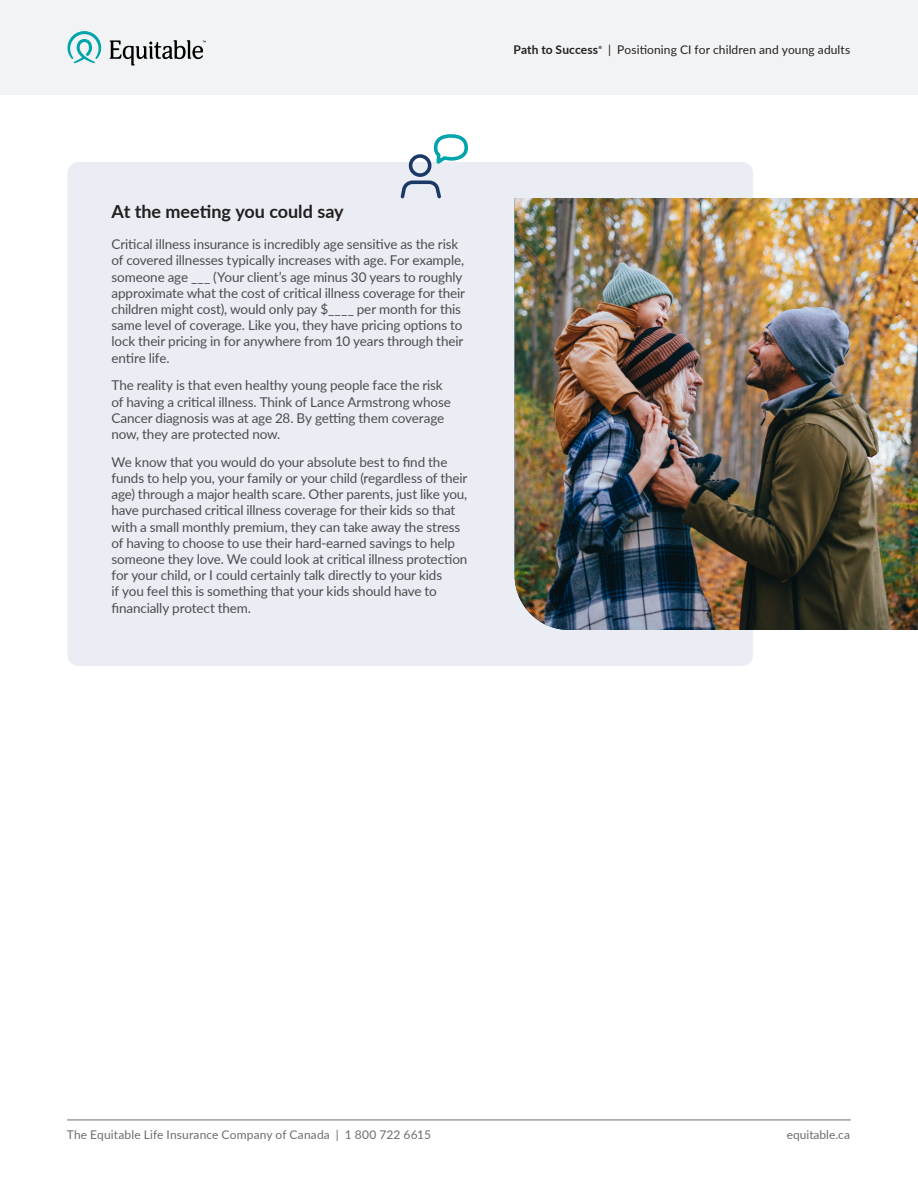
<style>
.page{position:relative;width:918px;height:1188px;background:#fff}
.page>*{position:absolute;margin:0;border:0;box-sizing:border-box;transform-origin:0 0}
.t1{font:700 18px "Lato";color:#231f20}
.t2{font:13.5px/16.2px "Lato";letter-spacing:-.01em;color:#4b4c4d}
.t3{font:12px "Lato";letter-spacing:.01em;color:#6c6d70}
.t4{font:12px "Lato";letter-spacing:.01em;color:#231f20}
.t5{font:700 12px "Lato";letter-spacing:.01em;color:#231f20}
.t6{font:700 4.35px "Lato";color:#231f20}
</style>
<div class="page">
<div style="left:68px;top:162px;width:685px;height:504px;background:#eaeef4;border-radius:11px"></div>
<img style="left:515px;top:198px;width:403px;height:432px">
<div style="left:0;top:0;width:918px;height:94px;background:#f2f3f4"></div>
<svg style="left:68px;top:31px;width:34px;height:32px"></svg>
<svg style="left:110px;top:40px;width:96px;height:26px"></svg>
<hr style="left:67px;top:1120px;width:784px;height:1px;background:#6c6d70">
<div style="left:409px;top:154px;width:22px;height:23px;border:4px solid #1b3866;border-radius:50%"></div>
<svg style="left:401px;top:180px;width:40px;height:18px"></svg>
<svg style="left:433px;top:134px;width:35px;height:30px"></svg>
<p class="t5" style="left:513px;top:41px;width:86px">Path to Success</p>
<p class="t6" style="left:599px;top:44px;width:5px">®</p>
<p class="t4" style="left:608px;top:41px;width:244px">| Positioning CI for children and young adults</p>
<h1 class="t1" style="left:111px;top:199px;width:234px">At the meeting you could say</h1>
<p class="t2" style="left:111px;top:236px;width:355px">Critical illness insurance is incredibly age sensitive as the risk of covered illnesses typically increases with age. For example, someone age ___ (Your client’s age minus 30 years to roughly approximate what the cost of critical illness coverage for their children might cost), would only pay $____ per month for this same level of coverage. Like you, they have pricing options to lock their pricing in for anywhere from 10 years through their entire life.</p>
<p class="t2" style="left:111px;top:377px;width:341px">The reality is that even healthy young people face the risk of having a critical illness. Think of Lance Armstrong whose Cancer diagnosis was at age 28. By getting them coverage now, they are protected now.</p>
<p class="t2" style="left:111px;top:453px;width:358px">We know that you would do your absolute best to find the funds to help you, your family or your child (regardless of their age) through a major health scare. Other parents, just like you, have purchased critical illness coverage for their kids so that with a small monthly premium, they can take away the stress of having to choose to use their hard-earned savings to help someone they love. We could look at critical illness protection for your child, or I could certainly talk directly to your kids<br>if you feel this is something that your kids should have to financially protect them.</p>
<p class="t3" style="left:67px;top:1126px;width:366px">The Equitable Life Insurance Company of Canada | 1 800 722 6615</p>
<p class="t3" style="left:787px;top:1126px;width:65px">equitable.ca</p>
</div>
